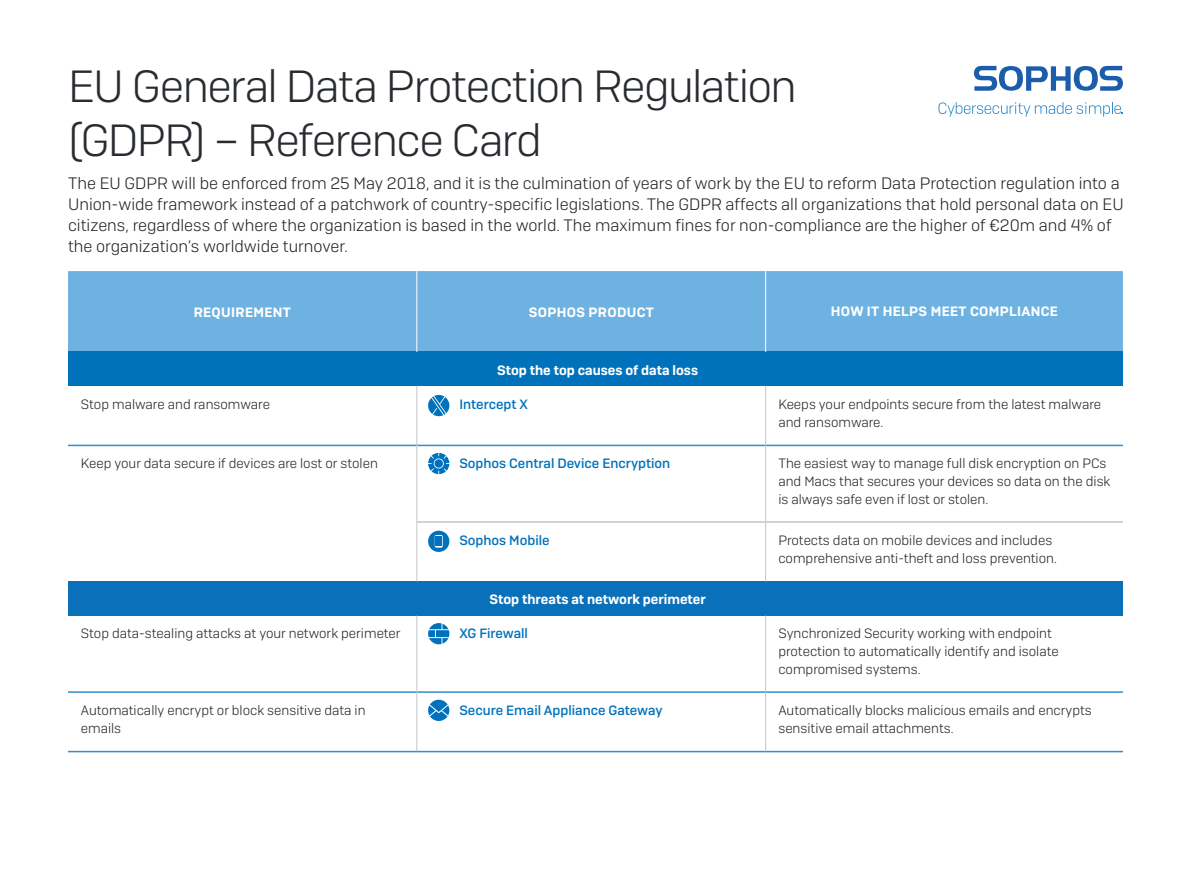
<style>
.page{position:relative;width:1191px;height:893px;background:#fff}
.page>*{position:absolute;margin:0;border:0;box-sizing:border-box;transform-origin:0 0}
.Title_3{font:300 45px/54px "Sophos Sans";letter-spacing:-.035em;color:#282c31}
.Subheading_2{font:300 16.5px/21px "Sophos Sans";color:#231f20}
.Table_Body_Copy{font:300 13.5px/18px "Sophos Sans";color:#231f20}
.Subhead{font:500 13.5px "Sophos Sans";color:#0072bc}
.Subhead-2{font:600 13.5px "Sophos Sans";letter-spacing:.025em;color:#fff}
.Table_Body_Copy-2{font:600 13.5px "Sophos Sans";color:#fff}
.Subhead-3{font:600 13.5px "Sophos Sans";color:#fff}
</style>
<div class="page">
<div style="left:68px;top:271px;width:1055px;height:81px;background:#6eb2e2"></div>
<div style="left:68px;top:352px;width:1055px;height:34px;background:#0072bc"></div>
<div style="left:68px;top:581px;width:1055px;height:34px;background:#0970b9"></div>
<hr style="left:766px;top:445px;width:357px;height:1px;background:#308ecd">
<hr style="left:416px;top:386px;width:1px;height:59px;background:#c2c6c9">
<hr style="left:416px;top:615px;width:1px;height:77px;background:#c2c6c9">
<hr style="left:416px;top:692px;width:1px;height:59px;background:#c2c6c9">
<hr style="left:765px;top:386px;width:1px;height:59px;background:#c2c6c9">
<hr style="left:765px;top:445px;width:1px;height:76px;background:#c2c6c9">
<hr style="left:765px;top:523px;width:1px;height:58px;background:#c2c6c9">
<hr style="left:765px;top:615px;width:1px;height:77px;background:#c2c6c9">
<hr style="left:765px;top:692px;width:1px;height:59px;background:#c2c6c9">
<hr style="left:417px;top:445px;width:348px;height:1px;background:#308ecd">
<hr style="left:68px;top:691px;width:348px;height:2px;background:#308ecd">
<hr style="left:766px;top:691px;width:357px;height:2px;background:#308ecd">
<hr style="left:68px;top:751px;width:349px;height:1px;background:#308ecd">
<hr style="left:765px;top:751px;width:358px;height:1px;background:#308ecd">
<hr style="left:417px;top:691px;width:348px;height:2px;background:#308ecd">
<hr style="left:417px;top:751px;width:348px;height:1px;background:#308ecd">
<hr style="left:68px;top:445px;width:348px;height:1px;background:#308ecd">
<hr style="left:416px;top:445px;width:1px;height:77px;background:#c2c6c9">
<hr style="left:416px;top:522px;width:1px;height:59px;background:#c2c6c9">
<hr style="left:417px;top:521px;width:348px;height:2px;background:#c1c6c9">
<hr style="left:765px;top:521px;width:358px;height:2px;background:#c1c6c9">
<hr style="left:416px;top:271px;width:1px;height:81px;background:#fff">
<hr style="left:765px;top:271px;width:1px;height:81px;background:#fff">
<svg style="left:428px;top:395px;width:21px;height:21px"></svg>
<svg style="left:428px;top:531px;width:21px;height:21px"></svg>
<svg style="left:428px;top:623px;width:21px;height:21px"></svg>
<svg style="left:428px;top:453px;width:21px;height:21px"></svg>
<svg style="left:428px;top:700px;width:21px;height:21px"></svg>
<svg style="left:974px;top:66px;width:149px;height:25px"></svg>
<svg style="left:938px;top:102px;width:185px;height:15px"></svg>
<p class="Title_3" style="left:68px;top:59px;width:730px">EU General Data Protection Regulation (GDPR) – Reference Card</p>
<p class="Subheading_2" style="left:68px;top:172px;width:1057px">The EU GDPR will be enforced from 25 May 2018, and it is the culmination of years of work by the EU to reform Data Protection regulation into a Union-wide framework instead of a patchwork of country-specific legislations. The GDPR affects all organizations that hold personal data on EU citizens, regardless of where the organization is based in the world. The maximum fines for non-compliance are the higher of €20m and 4% of the organization’s worldwide turnover.</p>
<p class="Subhead-2" style="left:194px;top:303px;width:99px">REQUIREMENT</p>
<p class="Subhead-2" style="left:529px;top:303px;width:127px">SOPHOS PRODUCT</p>
<p class="Subhead-2" style="left:831px;top:303px;width:229px">HOW IT HELPS MEET COMPLIANCE</p>
<p class="Subhead-3" style="left:497px;top:362px;width:203px">Stop the top causes of data loss</p>
<p class="Table_Body_Copy" style="left:81px;top:395px;width:191px">Stop malware and ransomware</p>
<p class="Subhead" style="left:459px;top:396px;width:70px">Intercept X</p>
<p class="Table_Body_Copy" style="left:778px;top:395px;width:324px">Keeps your endpoints secure from the latest malware and ransomware.</p>
<p class="Table_Body_Copy" style="left:81px;top:454px;width:298px">Keep your data secure if devices are lost or stolen</p>
<p class="Subhead" style="left:459px;top:455px;width:212px">Sophos Central Device Encryption</p>
<p class="Table_Body_Copy" style="left:778px;top:454px;width:333px">The easiest way to manage full disk encryption on PCs and Macs that secures your devices so data on the disk is always safe even if lost or stolen.</p>
<p class="Subhead" style="left:459px;top:532px;width:92px">Sophos Mobile</p>
<p class="Table_Body_Copy" style="left:778px;top:531px;width:280px">Protects data on mobile devices and includes comprehensive anti-theft and loss prevention.</p>
<p class="Table_Body_Copy-2" style="left:489px;top:591px;width:218px">Stop threats at network perimeter</p>
<p class="Table_Body_Copy" style="left:81px;top:624px;width:321px">Stop data-stealing attacks at your network perimeter</p>
<p class="Subhead" style="left:459px;top:625px;width:70px">XG Firewall</p>
<p class="Table_Body_Copy" style="left:778px;top:624px;width:282px">Synchronized Security working with endpoint protection to automatically identify and isolate compromised systems.</p>
<p class="Table_Body_Copy" style="left:81px;top:701px;width:286px">Automatically encrypt or block sensitive data in emails</p>
<p class="Subhead" style="left:459px;top:702px;width:205px">Secure Email Appliance Gateway</p>
<p class="Table_Body_Copy" style="left:778px;top:701px;width:315px">Automatically blocks malicious emails and encrypts sensitive email attachments.</p>
</div>
